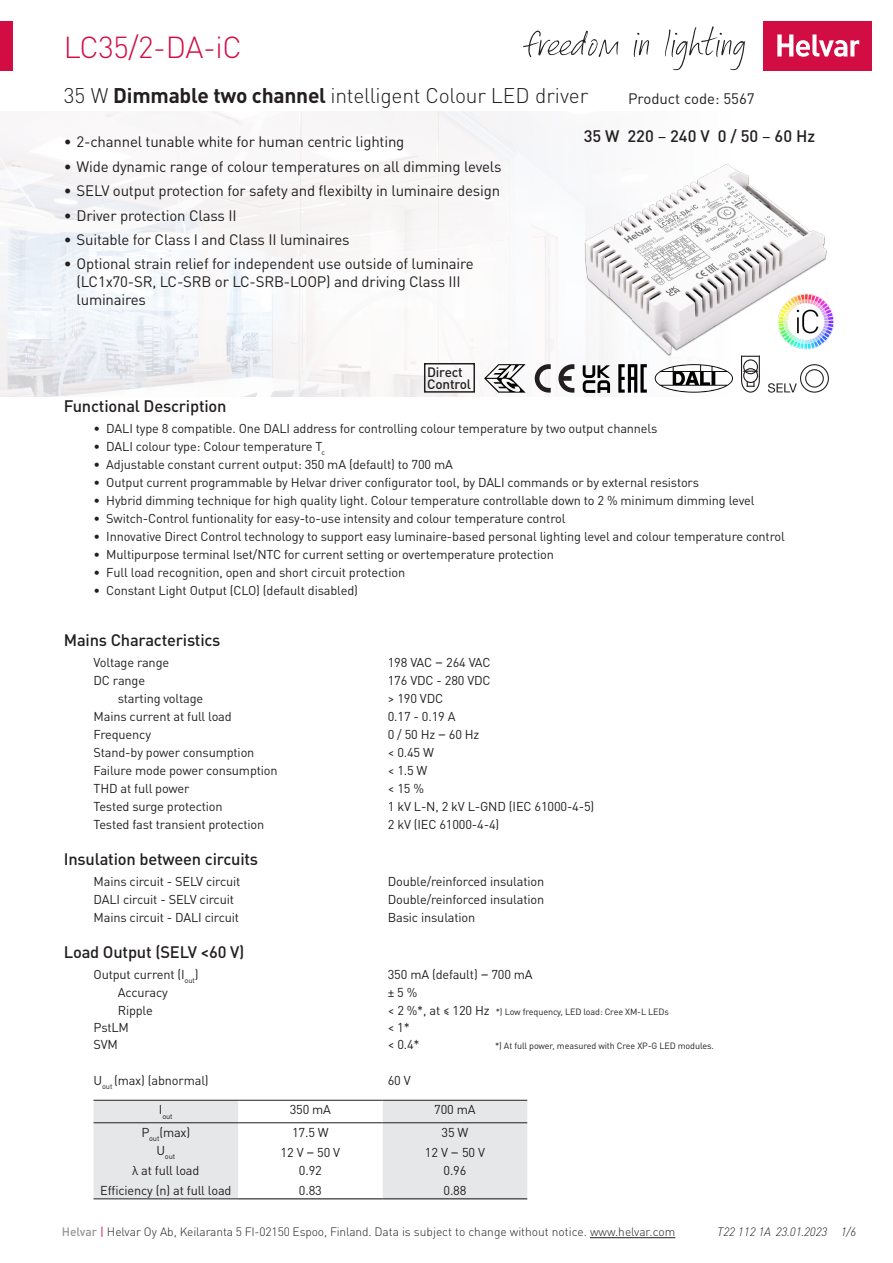
<style>
.page{position:relative;width:893px;height:1263px;background:#fff}
.page>*{position:absolute;margin:0;border:0;box-sizing:border-box;transform-origin:0 0}
.HELVAR_Small_Heading{font:300 30px "DIN Pro";letter-spacing:-.01em;color:#d20d44}
.headlineO{font:300 21px "DIN Pro";letter-spacing:-.01em;color:#231f20}
.Data_subheads{font:500 16.5px "DIN Pro";letter-spacing:-.01em;color:#231f20}
.Tehot{font:500 16.5px "DIN Pro";color:#231f20}
.Tehot-2{font:15px/18px "DIN Pro";letter-spacing:-.01em;color:#231f20}
.Data_bread{font:500 13.5px "DIN Pro";letter-spacing:-.01em;color:#231f20}
.Data_bread-2{font:12.75px "DIN Pro";letter-spacing:-.01em;color:#231f20}
.t1{font:300 12px "DIN Pro";color:#231f20}
.Documnetn_number{font:italic 300 12px "DIN Pro";letter-spacing:-.005em;color:#231f20}
.Data_bread-3{font:9px "DIN Pro";letter-spacing:-.01em;color:#231f20}
.Data_bread-4{font:7.5px "DIN Pro";letter-spacing:-.01em;color:#231f20}
.s1{font-weight:700}
.s2{font-weight:400}
.s3{font-size:15px}
.s4{font-size:12.75px}
.s5{font-weight:500;color:#939598}
.s6{font-weight:400;color:#d20d44}
</style>
<div class="page">
<hr style="left:590px;top:1237px;width:85px;height:1px;background:#231f20">
<img style="left:0;top:112px;width:741px;height:285px">
<div style="left:94px;top:1101px;width:144px;height:97px;background:#e6e7e9"></div>
<div style="left:383px;top:1101px;width:144px;height:97px;background:#e6e7e9"></div>
<hr style="left:238px;top:1198px;width:145px;height:1px;background:#231f20">
<hr style="left:383px;top:1198px;width:144px;height:1px;background:#231f20">
<hr style="left:238px;top:1100px;width:145px;height:1px;background:#231f20">
<hr style="left:383px;top:1100px;width:144px;height:1px;background:#231f20">
<hr style="left:238px;top:1122px;width:145px;height:1px;background:#231f20">
<hr style="left:383px;top:1122px;width:144px;height:1px;background:#231f20">
<hr style="left:94px;top:1122px;width:144px;height:1px;background:#231f20">
<hr style="left:94px;top:1100px;width:144px;height:1px;background:#231f20">
<hr style="left:94px;top:1198px;width:144px;height:1px;background:#231f20">
<svg style="left:484px;top:364px;width:42px;height:29px"></svg>
<div style="left:424px;top:363px;width:51px;height:30px;border:2px solid #231f20"></div>
<div style="left:763px;top:21px;width:109px;height:50px;background:#d20d44"></div>
<svg style="left:777px;top:34px;width:82px;height:23px"></svg>
<div style="left:0;top:21px;width:13px;height:50px;background:#d20d44"></div>
<svg style="left:523px;top:27px;width:222px;height:43px"></svg>
<svg style="left:618px;top:364px;width:29px;height:29px"></svg>
<svg style="left:741px;top:356px;width:19px;height:37px"></svg>
<svg style="left:768px;top:383px;width:29px;height:10px"></svg>
<div style="left:805px;top:369px;width:19px;height:19px;border:1px solid #231f20;border-radius:50%"></div>
<div style="left:800px;top:364px;width:29px;height:29px;border:1px solid #231f20;border-radius:50%"></div>
<svg style="left:655px;top:364px;width:78px;height:29px"></svg>
<svg style="left:535px;top:364px;width:39px;height:29px"></svg>
<img style="left:556px;top:143px;width:278px;height:213px">
<svg style="left:583px;top:365px;width:27px;height:28px"></svg>
<p class="HELVAR_Small_Heading" style="left:64px;top:24px;width:180px">LC35/2-DA-iC</p>
<p class="headlineO" style="left:64px;top:79px;width:526px">35 W <span class="s1">Dimmable two channel</span> intelligent Colour LED driver</p>
<p class="Tehot-2" style="left:64px;top:132px;width:342px">• 2-channel tunable white for human centric lighting</p>
<p class="Tehot-2" style="left:64px;top:156px;width:439px">• Wide dynamic range of colour temperatures on all dimming levels</p>
<p class="Tehot-2" style="left:64px;top:180px;width:438px">• SELV output protection for safety and flexibilty in luminaire design</p>
<p class="Tehot-2" style="left:64px;top:205px;width:174px">• Driver protection Class II</p>
<p class="Tehot-2" style="left:64px;top:229px;width:287px">• Suitable for Class I and Class II luminaires</p>
<p class="Tehot-2" style="left:77px;top:253px;width:399px;text-indent:-13px">• Optional strain relief for independent use outside of luminaire (LC1x70-SR, LC-SRB or LC-SRB-LOOP) and driving Class III luminaires</p>
<p class="Tehot-2" style="left:628px;top:88px;width:128px">Product code: 5567</p>
<p class="Tehot" style="left:584px;top:123px;width:233px">35 W 220 <span class="s2">–</span> 240 V 0 / 50 <span class="s2">–</span> 60 Hz</p>
<p class="Data_bread" style="left:427px;top:361px;width:37px">Direct</p>
<p class="Data_bread" style="left:427px;top:373px;width:46px">Control</p>
<p class="Data_subheads" style="left:64px;top:393px;width:164px">Functional Description</p>
<p class="Data_bread-2" style="left:94px;top:418px;width:565px">• DALI type 8 compatible. One DALI address for controlling colour temperature by two output channels</p>
<p class="Data_bread-2" style="left:94px;top:436px;width:233px">• DALI colour type: Colour temperature T<sub>c</sub></p>
<p class="Data_bread-2" style="left:94px;top:454px;width:361px">• Adjustable constant current output: 350 mA (default) to 700 mA</p>
<p class="Data_bread-2" style="left:94px;top:472px;width:607px">• Output current programmable by Helvar driver configurator tool, by DALI commands or by external resistors</p>
<p class="Data_bread-2" style="left:94px;top:490px;width:662px">• Hybrid dimming technique for high quality light. Colour temperature controllable down to 2 % minimum dimming level</p>
<p class="Data_bread-2" style="left:94px;top:508px;width:473px">• Switch-Control funtionality for easy-to-use intensity and colour temperature control</p>
<p class="Data_bread-2" style="left:94px;top:526px;width:693px">• Innovative Direct Control technology to support easy luminaire-based personal lighting level and colour temperature control</p>
<p class="Data_bread-2" style="left:94px;top:544px;width:462px">• Multipurpose terminal Iset/NTC for current setting or overtemperature protection</p>
<p class="Data_bread-2" style="left:94px;top:562px;width:313px">• Full load recognition, open and short circuit protection</p>
<p class="Data_bread-2" style="left:94px;top:580px;width:266px">• Constant Light Output (CLO) (default disabled)</p>
<p class="Data_subheads" style="left:64px;top:627px;width:158px">Mains Characteristics</p>
<p class="Data_bread-2" style="left:94px;top:652px;width:77px">Voltage range</p>
<p class="Data_bread-2" style="left:388px;top:652px;width:104px">198 VAC <span class="s3">–</span> 264 VAC</p>
<p class="Data_bread-2" style="left:94px;top:670px;width:53px">DC range</p>
<p class="Data_bread-2" style="left:388px;top:670px;width:104px">176 VDC - 280 VDC</p>
<p class="Data_bread-2" style="left:118px;top:688px;width:87px">starting voltage</p>
<p class="Data_bread-2" style="left:388px;top:688px;width:57px">&gt; 190 VDC</p>
<p class="Data_bread-2" style="left:94px;top:706px;width:140px">Mains current at full load</p>
<p class="Data_bread-2" style="left:388px;top:706px;width:69px">0.17 - 0.19 A</p>
<p class="Data_bread-2" style="left:94px;top:724px;width:59px">Frequency</p>
<p class="Data_bread-2" style="left:388px;top:724px;width:93px">0 / 50 Hz <span class="s3">–</span> 60 Hz</p>
<p class="Data_bread-2" style="left:94px;top:742px;width:162px">Stand-by power consumption</p>
<p class="Data_bread-2" style="left:388px;top:742px;width:48px">&lt; 0.45 W</p>
<p class="Data_bread-2" style="left:94px;top:760px;width:186px">Failure mode power consumption</p>
<p class="Data_bread-2" style="left:388px;top:760px;width:41px">&lt; 1.5 W</p>
<p class="Data_bread-2" style="left:94px;top:778px;width:97px">THD at full power</p>
<p class="Data_bread-2" style="left:388px;top:778px;width:38px">&lt; 15 %</p>
<p class="Data_bread-2" style="left:94px;top:796px;width:131px">Tested surge protection</p>
<p class="Data_bread-2" style="left:388px;top:796px;width:208px">1 kV L-N, 2 kV L-GND (IEC 61000-4-5)</p>
<p class="Data_bread-2" style="left:94px;top:814px;width:172px">Tested fast transient protection</p>
<p class="Data_bread-2" style="left:388px;top:814px;width:113px">2 kV (IEC 61000-4-4)</p>
<p class="Data_subheads" style="left:64px;top:846px;width:196px">Insulation between circuits</p>
<p class="Data_bread-2" style="left:94px;top:871px;width:148px">Mains circuit - SELV circuit</p>
<p class="Data_bread-2" style="left:388px;top:871px;width:158px">Double/reinforced insulation</p>
<p class="Data_bread-2" style="left:94px;top:889px;width:142px">DALI circuit - SELV circuit</p>
<p class="Data_bread-2" style="left:388px;top:889px;width:158px">Double/reinforced insulation</p>
<p class="Data_bread-2" style="left:94px;top:907px;width:147px">Mains circuit - DALI circuit</p>
<p class="Data_bread-2" style="left:388px;top:907px;width:89px">Basic insulation</p>
<p class="Data_subheads" style="left:64px;top:939px;width:182px">Load Output (SELV &lt;60 V)</p>
<p class="Data_bread-2" style="left:94px;top:964px;width:107px">Output current (I<sub>out</sub>)</p>
<p class="Data_bread-2" style="left:388px;top:964px;width:146px">350 mA (default) <span class="s3">–</span> 700 mA</p>
<p class="Data_bread-2" style="left:118px;top:982px;width:52px">Accuracy</p>
<p class="Data_bread-2" style="left:388px;top:982px;width:31px">± 5 %</p>
<p class="Data_bread-2" style="left:118px;top:1000px;width:37px">Ripple</p>
<p class="Data_bread-3" style="left:388px;top:1005px;width:283px"><span class="s4">&lt; 2 %*, at ≤ 120 Hz</span> *) Low frequency, LED load: Cree XM-L LEDs</p>
<p class="Data_bread-2" style="left:94px;top:1017px;width:37px">PstLM</p>
<p class="Data_bread-2" style="left:388px;top:1017px;width:24px">&lt; 1*</p>
<p class="Data_bread-2" style="left:94px;top:1034px;width:26px">SVM</p>
<p class="Data_bread-2" style="left:388px;top:1034px;width:33px">&lt; 0.4*</p>
<p class="Data_bread-3" style="left:495px;top:1038px;width:220px">*) At full power, measured with Cree XP-G LED modules.</p>
<p class="Data_bread-2" style="left:94px;top:1070px;width:117px">U<sub>out</sub> (max) (abnormal)</p>
<p class="Data_bread-2" style="left:388px;top:1070px;width:24px">60 V</p>
<p class="Data_bread-4" style="left:159px;top:1110px;width:15px"><sup>I</sup>out</p>
<p class="Data_bread-2" style="left:290px;top:1099px;width:43px">350 mA</p>
<p class="Data_bread-2" style="left:434px;top:1099px;width:43px">700 mA</p>
<p class="Data_bread-2" style="left:141px;top:1122px;width:50px">P<sub>out</sub>(max)</p>
<p class="Data_bread-2" style="left:292px;top:1122px;width:38px">17.5 W</p>
<p class="Data_bread-2" style="left:442px;top:1122px;width:28px">35 W</p>
<p class="Data_bread-4" style="left:156px;top:1151px;width:20px"><sup>U</sup>out</p>
<p class="Data_bread-2" style="left:281px;top:1142px;width:61px">12 V <span class="s3">–</span> 50 V</p>
<p class="Data_bread-2" style="left:425px;top:1142px;width:62px">12 V <span class="s3">–</span> 50 V</p>
<p class="Data_bread-2" style="left:132px;top:1160px;width:69px">λ at full load</p>
<p class="Data_bread-2" style="left:299px;top:1160px;width:24px">0.92</p>
<p class="Data_bread-2" style="left:443px;top:1160px;width:24px">0.96</p>
<p class="Data_bread-2" style="left:100px;top:1180px;width:133px">Efficiency (η) at full load</p>
<p class="Data_bread-2" style="left:299px;top:1180px;width:24px">0.83</p>
<p class="Data_bread-2" style="left:443px;top:1180px;width:24px">0.88</p>
<p class="t1" style="left:62px;top:1222px;width:615px"><span class="s5">Helvar</span> <span class="s6">|</span> Helvar Oy Ab, Keilaranta 5 FI-02150 Espoo, Finland. Data is subject to change without notice. www.helvar.com</p>
<p class="Documnetn_number" style="left:717px;top:1222px;width:141px">T22 112 1A 23.01.2023 1/6</p>
</div>
